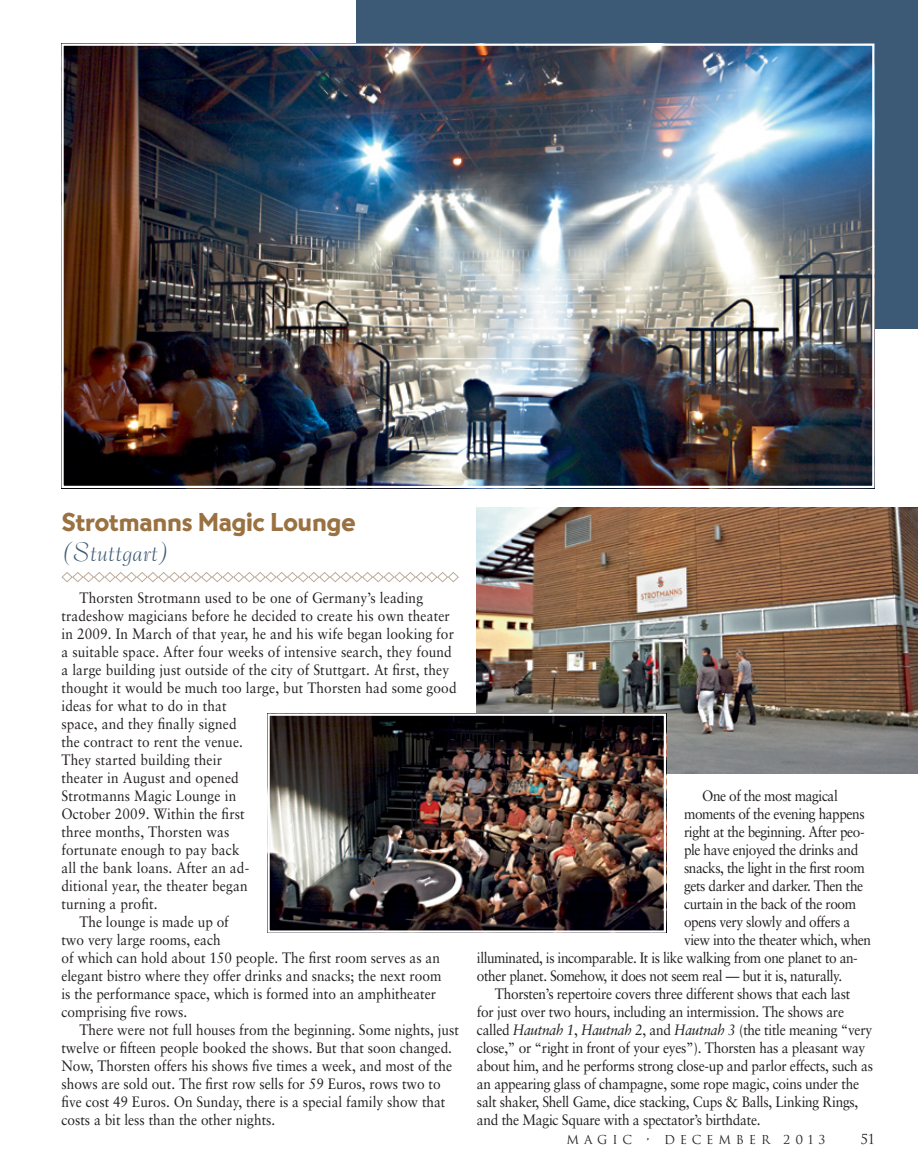
<style>
.page{position:relative;width:918px;height:1175px;background:#fff}
.page>*{position:absolute;margin:0;border:0;box-sizing:border-box;transform-origin:0 0}
.t1{font:27px "Bernhard Got URW Hea";color:#9a7141}
.t2{font:27px "Bernhard Tango BT";color:#3c5a75}
.t3{font:15px "Sabon";color:#231f20;scale:.91 1}
.t4{font:15px "Sabon";letter-spacing:-.02em;color:#231f20;scale:.91 1}
.t5{font:15px "Sabon";letter-spacing:-.03em;color:#231f20;scale:.91 1}
.t6{font:13.5px "Trajan";color:#231f20}
.t7{font:12px "Trajan";letter-spacing:.4em;color:#231f20}
.s1{font-style:italic}
</style>
<div class="page">
<div style="left:357px;top:0;width:561px;height:329px;background:#3c5a75"></div>
<svg style="left:61px;top:572px;width:398px;height:11px"></svg>
<img style="left:64px;top:47px;width:807px;height:438px">
<div style="left:61px;top:44px;width:813px;height:444px;border:2px solid #fff"></div>
<img style="left:477px;top:507px;width:441px;height:267px">
<img style="left:270px;top:716px;width:393px;height:213px">
<div style="left:267px;top:713px;width:399px;height:219px;border:2px solid #fff"></div>
<h1 class="t1" style="left:61px;top:505px;width:296px">Strotmanns Magic Lounge</h1>
<h1 class="t2" style="left:61px;top:536px;width:110px">(Stuttgart)</h1>
<p class="t3" style="left:79px;top:589px;width:379px">Thorsten Strotmann used to be one of Germany’s leading</p>
<p class="t3" style="left:61px;top:607px;width:428px">tradeshow magicians before he decided to create his own theater</p>
<p class="t3" style="left:61px;top:625px;width:433px">in 2009. In March of that year, he and his wife began looking for</p>
<p class="t3" style="left:61px;top:643px;width:430px">a suitable space. After four weeks of intensive search, they found</p>
<p class="t3" style="left:61px;top:661px;width:428px">a large building just outside of the city of Stuttgart. At first, they</p>
<p class="t3" style="left:61px;top:679px;width:436px">thought it would be much too large, but Thorsten had some good</p>
<p class="t3" style="left:61px;top:697px;width:183px">ideas for what to do in that</p>
<p class="t3" style="left:61px;top:715px;width:194px">space, and they finally signed</p>
<p class="t3" style="left:61px;top:733px;width:201px">the contract to rent the venue.</p>
<p class="t3" style="left:61px;top:751px;width:178px">They started building their</p>
<p class="t3" style="left:61px;top:769px;width:196px">theater in August and opened</p>
<p class="t3" style="left:61px;top:787px;width:194px">Strotmanns Magic Lounge in</p>
<p class="t3" style="left:61px;top:805px;width:203px">October 2009. Within the first</p>
<p class="t3" style="left:61px;top:823px;width:186px">three months, Thorsten was</p>
<p class="t3" style="left:61px;top:841px;width:197px">fortunate enough to pay back</p>
<p class="t3" style="left:61px;top:859px;width:208px">all the bank loans. After an ad-</p>
<p class="t3" style="left:61px;top:877px;width:206px">ditional year, the theater began</p>
<p class="t3" style="left:61px;top:895px;width:107px">turning a profit.</p>
<p class="t3" style="left:79px;top:913px;width:166px">The lounge is made up of</p>
<p class="t3" style="left:61px;top:931px;width:177px">two very large rooms, each</p>
<p class="t3" style="left:61px;top:949px;width:417px">of which can hold about 150 people. The first room serves as an</p>
<p class="t3" style="left:61px;top:967px;width:419px">elegant bistro where they offer drinks and snacks; the next room</p>
<p class="t3" style="left:61px;top:985px;width:413px">is the performance space, which is formed into an amphitheater</p>
<p class="t3" style="left:61px;top:1003px;width:140px">comprising five rows.</p>
<p class="t3" style="left:79px;top:1021px;width:419px">There were not full houses from the beginning. Some nights, just</p>
<p class="t3" style="left:61px;top:1039px;width:431px">twelve or fifteen people booked the shows. But that soon changed.</p>
<p class="t3" style="left:61px;top:1057px;width:431px">Now, Thorsten offers his shows five times a week, and most of the</p>
<p class="t3" style="left:61px;top:1075px;width:418px">shows are sold out. The first row sells for 59 Euros, rows two to</p>
<p class="t3" style="left:61px;top:1093px;width:424px">five cost 49 Euros. On Sunday, there is a special family show that</p>
<p class="t3" style="left:61px;top:1111px;width:237px">costs a bit less than the other nights.</p>
<p class="t5" style="left:702px;top:787px;width:151px">One of the most magical</p>
<p class="t5" style="left:684px;top:805px;width:200px">moments of the evening happens</p>
<p class="t5" style="left:684px;top:823px;width:200px">right at the beginning. After peo-</p>
<p class="t5" style="left:684px;top:841px;width:193px">ple have enjoyed the drinks and</p>
<p class="t5" style="left:684px;top:859px;width:200px">snacks, the light in the first room</p>
<p class="t5" style="left:684px;top:877px;width:198px">gets darker and darker. Then the</p>
<p class="t5" style="left:684px;top:895px;width:191px">curtain in the back of the room</p>
<p class="t5" style="left:684px;top:913px;width:184px">opens very slowly and offers a</p>
<p class="t5" style="left:684px;top:931px;width:207px">view into the theater which, when</p>
<p class="t5" style="left:477px;top:949px;width:420px">illuminated, is incomparable. It is like walking from one planet to an-</p>
<p class="t5" style="left:477px;top:967px;width:403px">other planet. Somehow, it does not seem real — but it is, naturally.</p>
<p class="t4" style="left:495px;top:985px;width:392px">Thorsten’s repertoire covers three different shows that each last</p>
<p class="t4" style="left:477px;top:1003px;width:405px">for just over two hours, including an intermission. The shows are</p>
<p class="t4" style="left:477px;top:1021px;width:436px">called <span class="s1">Hautnah 1</span>, <span class="s1">Hautnah 2</span>, and <span class="s1">Hautnah 3</span> (the title meaning “very</p>
<p class="t4" style="left:477px;top:1039px;width:428px">close,” or “right in front of your eyes”). Thorsten has a pleasant way</p>
<p class="t4" style="left:477px;top:1057px;width:437px">about him, and he performs strong close-up and parlor effects, such as</p>
<p class="t4" style="left:477px;top:1075px;width:422px">an appearing glass of champagne, some rope magic, coins under the</p>
<p class="t4" style="left:477px;top:1093px;width:421px">salt shaker, Shell Game, dice stacking, Cups &amp; Balls, Linking Rings,</p>
<p class="t4" style="left:477px;top:1111px;width:313px">and the Magic Square with a spectator’s birthdate.</p>
<p class="t7" style="left:566px;top:1132px;width:261px">MAGIC • DECEMBER 2013</p>
<p class="t6" style="left:860px;top:1130px;width:16px">51</p>
</div>
